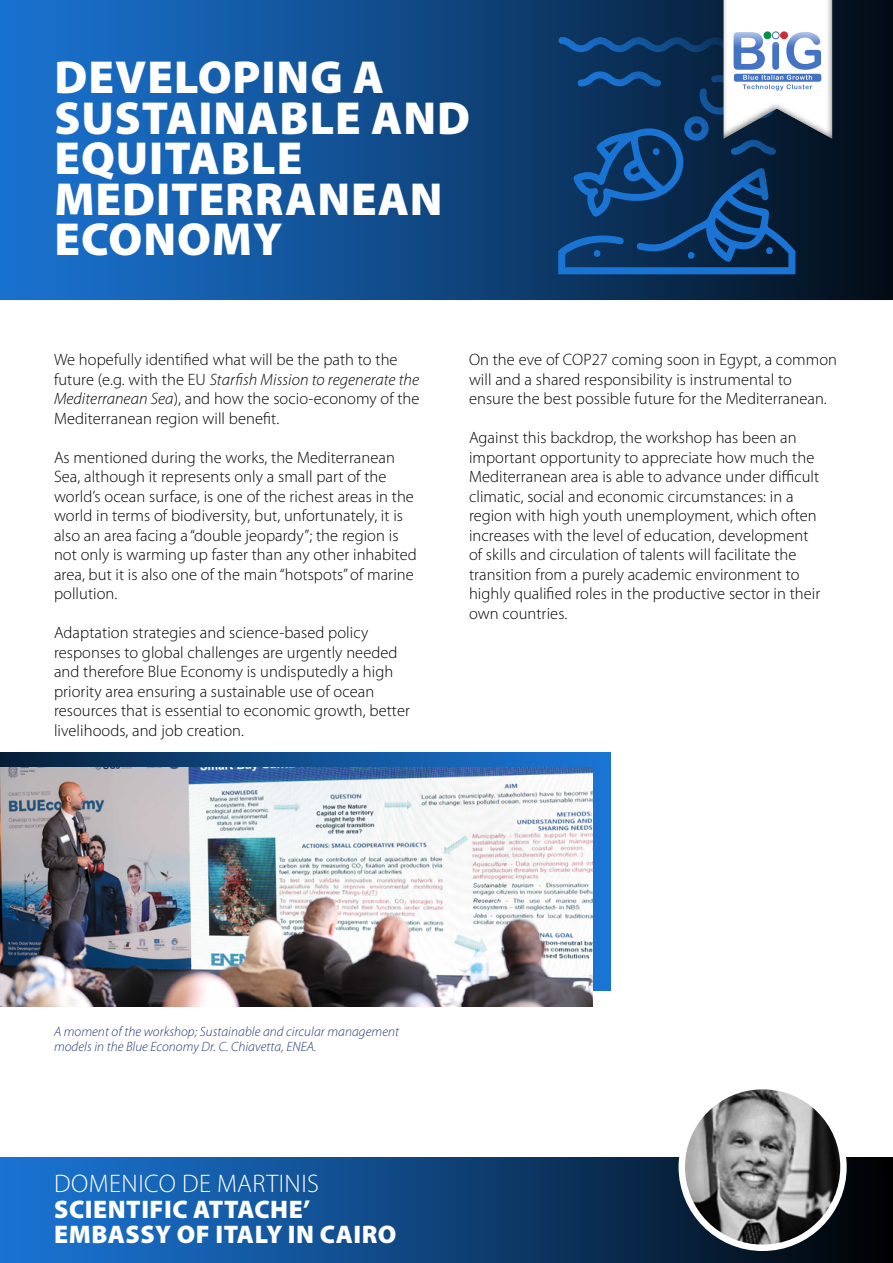
<style>
.page{position:relative;width:893px;height:1263px;background:#fff}
.page>*{position:absolute;margin:0;border:0;box-sizing:border-box;transform-origin:0 0}
.t1{font:900 46.5px/40.5px "Myriad Pro";letter-spacing:.02em;color:#fff}
.t2{font:900 25.5px/25.5px "Myriad Pro";letter-spacing:.02em;color:#fff}
.t3{font:300 25.5px "Myriad Pro";letter-spacing:.02em;color:#fff}
.t4{font:300 16.5px/19.5px "Myriad Pro";letter-spacing:.005em;color:#000}
.t5{font:italic 300 13.5px/15px "Myriad Pro";letter-spacing:.005em;color:#273475}
.s1{font-style:italic}
</style>
<div class="page">
<svg style="left:0;top:0;width:893px;height:300px;background:#114e8f"></svg>
<div style="left:0;top:1157px;width:893px;height:106px;background:linear-gradient(to right,#1b7add,#020508)"></div>
<div style="left:679px;top:1083px;width:168px;height:168px;background:#fff;border-radius:50%"></div>
<img style="left:685px;top:1089px;width:155px;height:155px;border-radius:78px">
<div style="left:710px;top:0;width:135px;height:141px;background:#000;opacity:.55"></div>
<svg style="left:558px;top:0;width:274px;height:274px;background:#305379"></svg>
<div style="left:0;top:752px;width:610px;height:239px;background:linear-gradient(to right,#07213b,#1b7add)"></div>
<img style="left:0;top:768px;width:593px;height:238px">
<h1 class="t1" style="left:54px;top:55px;width:417px">DEVELOPING A<br>SUSTAINABLE AND<br>EQUITABLE<br>MEDITERRANEAN<br>ECONOMY</h1>
<p class="t4" style="left:54px;top:350px;width:367px">We hopefully identified what will be the path to the future (e.g. with the EU <span class="s1">Starfish Mission to regenerate the Mediterranean Sea</span>), and how the socio-economy of the Mediterranean region will benefit.</p>
<p class="t4" style="left:54px;top:447px;width:364px">As mentioned during the works, the Mediterranean Sea, although it represents only a small part of the world’s ocean surface, is one of the richest areas in the world in terms of biodiversity, but, unfortunately, it is also an area facing a “double jeopardy”; the region is not only is warming up faster than any other inhabited area, but it is also one of the main “hotspots’’ of marine pollution.</p>
<p class="t4" style="left:54px;top:623px;width:357px">Adaptation strategies and science-based policy responses to global challenges are urgently needed and therefore Blue Economy is undisputedly a high priority area ensuring a sustainable use of ocean resources that is essential to economic growth, better livelihoods, and job creation.</p>
<p class="t4" style="left:469px;top:350px;width:370px">On the eve of COP27 coming soon in Egypt, a common will and a shared responsibility is instrumental to ensure the best possible future for the Mediterranean.</p>
<p class="t4" style="left:469px;top:428px;width:353px">Against this backdrop, the workshop has been an important opportunity to appreciate how much the Mediterranean area is able to advance under difficult climatic, social and economic circumstances: in a region with high youth unemployment, which often increases with the level of education, development of skills and circulation of talents will facilitate the transition from a purely academic environment to highly qualified roles in the productive sector in their own countries.</p>
<p class="t5" style="left:54px;top:1024px;width:347px">A moment of the workshop; Sustainable and circular management models in the Blue Economy Dr. C. Chiavetta, ENEA.</p>
<h2 class="t3" style="left:54px;top:1168px;width:266px">DOMENICO DE MARTINIS</h2>
<h2 class="t2" style="left:54px;top:1195px;width:344px">SCIENTIFIC ATTACHE’<br>EMBASSY OF ITALY IN CAIRO</h2>
</div>
